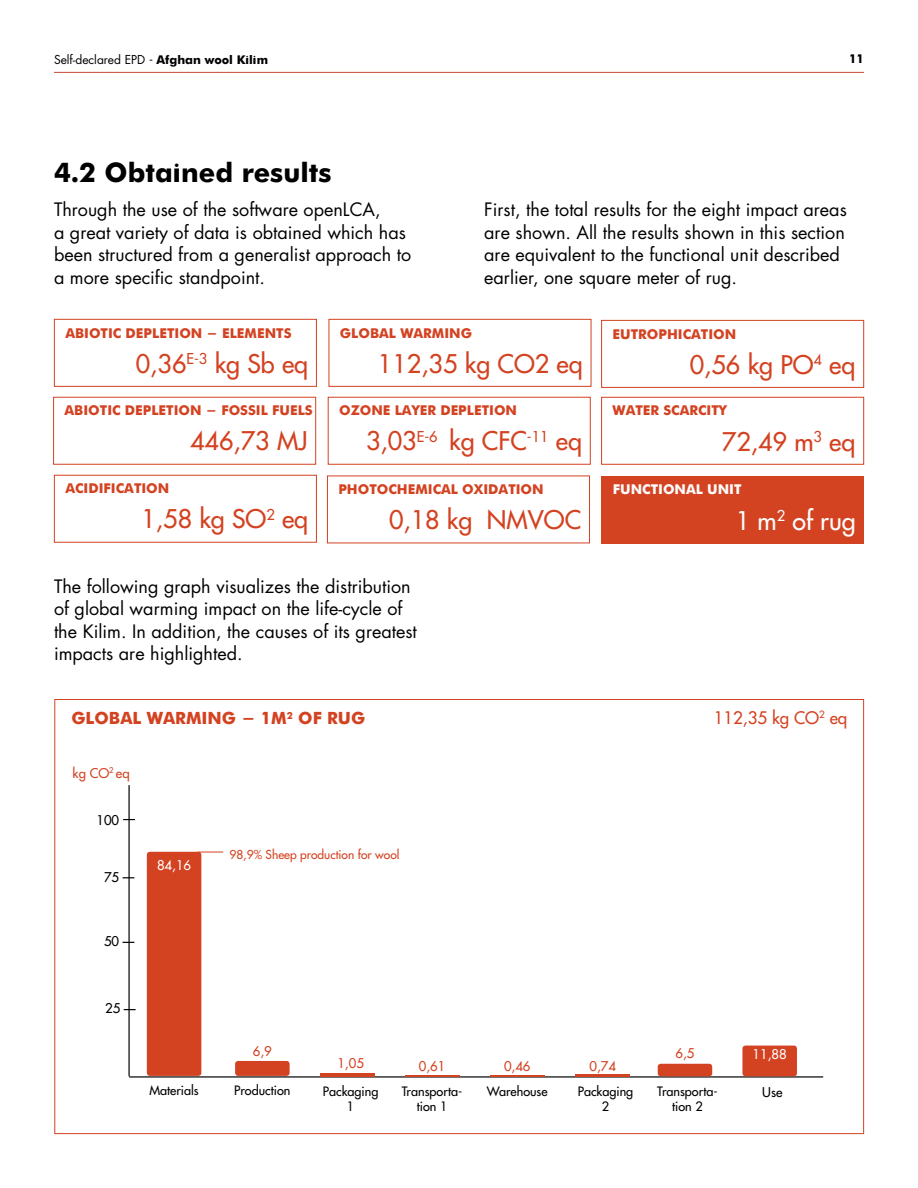
<style>
.page{position:relative;width:918px;height:1188px;background:#fff}
.page>*{position:absolute;margin:0;border:0;box-sizing:border-box;transform-origin:0 0}
.t1{font:700 27px "Futura";color:#000}
.t2{font:25.05px "Futura";color:#d34221}
.t3{font:25.05px "Futura";color:#fcfcfc}
.t4{font:18px/22.5px "Futura";color:#000}
.t5{font:700 16.8px "Futura";color:#d34221}
.t6{font:16.8px "Futura";color:#d34221}
.t7{font:700 13.5px "Futura";color:#d34221}
.t8{font:700 13.5px "Futura";color:#fcfcfc}
.t9{font:13.2px "Futura";color:#d34221}
.t10{font:13.2px "Futura";color:#000}
.t11{font:13.2px "Futura";color:#fff}
.t12{font:12.6px/15.1px "Futura";color:#000;text-align:center}
.t13{font:12px "Futura";color:#000}
.t14{font:12px "Futura";color:#d34221}
.t15{font:700 12px "Futura";color:#000}
.s1{font-style:inherit}
.s2{font-weight:700}
</style>
<div class="page">
<hr style="left:54px;top:72px;width:810px;height:1px;background:#c54831">
<svg style="left:54px;top:319px;width:263px;height:68px"></svg>
<svg style="left:328px;top:319px;width:264px;height:68px"></svg>
<svg style="left:53px;top:396px;width:263px;height:69px"></svg>
<svg style="left:327px;top:396px;width:264px;height:69px"></svg>
<svg style="left:54px;top:474px;width:263px;height:69px"></svg>
<svg style="left:327px;top:475px;width:263px;height:69px"></svg>
<svg style="left:601px;top:397px;width:263px;height:68px"></svg>
<div style="left:602px;top:476px;width:262px;height:67px;background:#d34221"></div>
<svg style="left:601px;top:320px;width:263px;height:68px"></svg>
<svg style="left:54px;top:699px;width:810px;height:435px"></svg>
<hr style="left:128px;top:785px;width:2px;height:291px;background:#000">
<hr style="left:129px;top:1076px;width:694px;height:2px;background:#000">
<div style="left:147px;top:852px;width:54px;height:224px;background:#d34221;border-radius:3px"></div>
<svg style="left:405px;top:1075px;width:54px;height:1px"></svg>
<div style="left:235px;top:1061px;width:55px;height:15px;background:#d34221;border-radius:3px"></div>
<hr style="left:490px;top:1075px;width:55px;height:1px;background:#d34221">
<div style="left:658px;top:1064px;width:54px;height:12px;background:#d34221;border-radius:3px"></div>
<svg style="left:321px;top:1073px;width:54px;height:3px"></svg>
<svg style="left:576px;top:1074px;width:54px;height:2px"></svg>
<div style="left:742px;top:1046px;width:55px;height:30px;background:#d34221;border-radius:3px"></div>
<svg style="left:200px;top:852px;width:23px;height:1px"></svg>
<p class="t13" style="left:54px;top:52px;width:216px">Self-declared EPD <span class="s1">-</span> <span class="s2">Afghan wool Kilim</span></p>
<p class="t15" style="left:849px;top:50px;width:16px">11</p>
<h1 class="t1" style="left:54px;top:153px;width:279px">4.2 Obtained results</h1>
<p class="t4" style="left:54px;top:198px;width:359px">Through the use of the software openLCA,<br>a great variety of data is obtained which has been structured from a generalist approach to a more specific standpoint.</p>
<p class="t4" style="left:484px;top:198px;width:364px">First, the total results for the eight impact areas are shown. All the results shown in this section are equivalent to the functional unit described earlier, one square meter of rug.</p>
<p class="t7" style="left:65px;top:323px;width:228px">ABIOTIC DEPLETION - ELEMENTS</p>
<p class="t7" style="left:340px;top:323px;width:134px">GLOBAL WARMING</p>
<p class="t7" style="left:613px;top:324px;width:125px">EUTROPHICATION</p>
<h2 class="t2" style="left:136px;top:348px;width:174px">0,36<sup>E-3</sup> kg Sb eq</h2>
<h2 class="t2" style="left:378px;top:348px;width:206px">112,35 kg CO2 eq</h2>
<h2 class="t2" style="left:690px;top:349px;width:167px">0,56 kg PO<sup>4</sup> eq</h2>
<p class="t7" style="left:65px;top:401px;width:250px">ABIOTIC DEPLETION - FOSSIL FUELS</p>
<p class="t7" style="left:339px;top:401px;width:179px">OZONE LAYER DEPLETION</p>
<p class="t7" style="left:613px;top:401px;width:116px">WATER SCARCITY</p>
<h2 class="t2" style="left:190px;top:426px;width:119px">446,73 MJ</h2>
<h2 class="t2" style="left:366px;top:426px;width:217px">3,03<sup>E-6</sup> kg CFC<sup>-11</sup> eq</h2>
<h2 class="t2" style="left:722px;top:426px;width:135px">72,49 m<sup>3</sup> eq</h2>
<p class="t7" style="left:65px;top:479px;width:106px">ACIDIFICATION</p>
<p class="t7" style="left:338px;top:479px;width:207px">PHOTOCHEMICAL OXIDATION</p>
<p class="t8" style="left:613px;top:480px;width:130px">FUNCTIONAL UNIT</p>
<h2 class="t2" style="left:141px;top:504px;width:168px">1,58 kg SO<sup>2</sup> eq</h2>
<h2 class="t2" style="left:389px;top:504px;width:194px">0,18 kg NMVOC</h2>
<h2 class="t3" style="left:736px;top:505px;width:121px">1 m<sup>2</sup> of rug</h2>
<p class="t4" style="left:54px;top:575px;width:364px">The following graph visualizes the distribution of global warming impact on the life-cycle of the Kilim. In addition, the causes of its greatest impacts are highlighted.</p>
<p class="t5" style="left:71px;top:706px;width:295px">GLOBAL WARMING - 1M<sup>2</sup> OF RUG</p>
<p class="t6" style="left:714px;top:707px;width:135px">112,35 kg CO<sup>2</sup> eq</p>
<p class="t9" style="left:73px;top:765px;width:59px">kg CO<sup>2</sup> eq</p>
<p class="t10" style="left:96px;top:811px;width:24px">100</p>
<p class="t10" style="left:104px;top:868px;width:17px">75</p>
<p class="t10" style="left:104px;top:933px;width:17px">50</p>
<p class="t10" style="left:105px;top:1000px;width:17px">25</p>
<p class="t11" style="left:157px;top:857px;width:36px">84,16</p>
<p class="t14" style="left:229px;top:847px;width:172px">98,9% Sheep production for wool</p>
<p class="t9" style="left:253px;top:1043px;width:20px">6,9</p>
<p class="t9" style="left:676px;top:1045px;width:20px">6,5</p>
<p class="t9" style="left:419px;top:1058px;width:28px">0,61</p>
<p class="t9" style="left:504px;top:1057px;width:28px">0,46</p>
<p class="t9" style="left:590px;top:1057px;width:28px">0,74</p>
<p class="t9" style="left:337px;top:1055px;width:28px">1,05</p>
<p class="t11" style="left:753px;top:1046px;width:36px">11,88</p>
<p class="t12" style="left:149px;top:1083px;width:51px">Materials</p>
<p class="t12" style="left:234px;top:1083px;width:58px">Production</p>
<p class="t12" style="left:402px;top:1084px;width:62px">Transporta-</p>
<p class="t12" style="left:487px;top:1084px;width:62px">Warehouse</p>
<p class="t12" style="left:417px;top:1099px;width:32px">tion 1</p>
<p class="t12" style="left:323px;top:1084px;width:57px">Packaging<br>1</p>
<p class="t12" style="left:578px;top:1084px;width:57px">Packaging<br>2</p>
<p class="t12" style="left:657px;top:1084px;width:62px">Transporta&shy;tion 2</p>
<p class="t10" style="left:762px;top:1083px;width:22px">Use</p>
</div>
